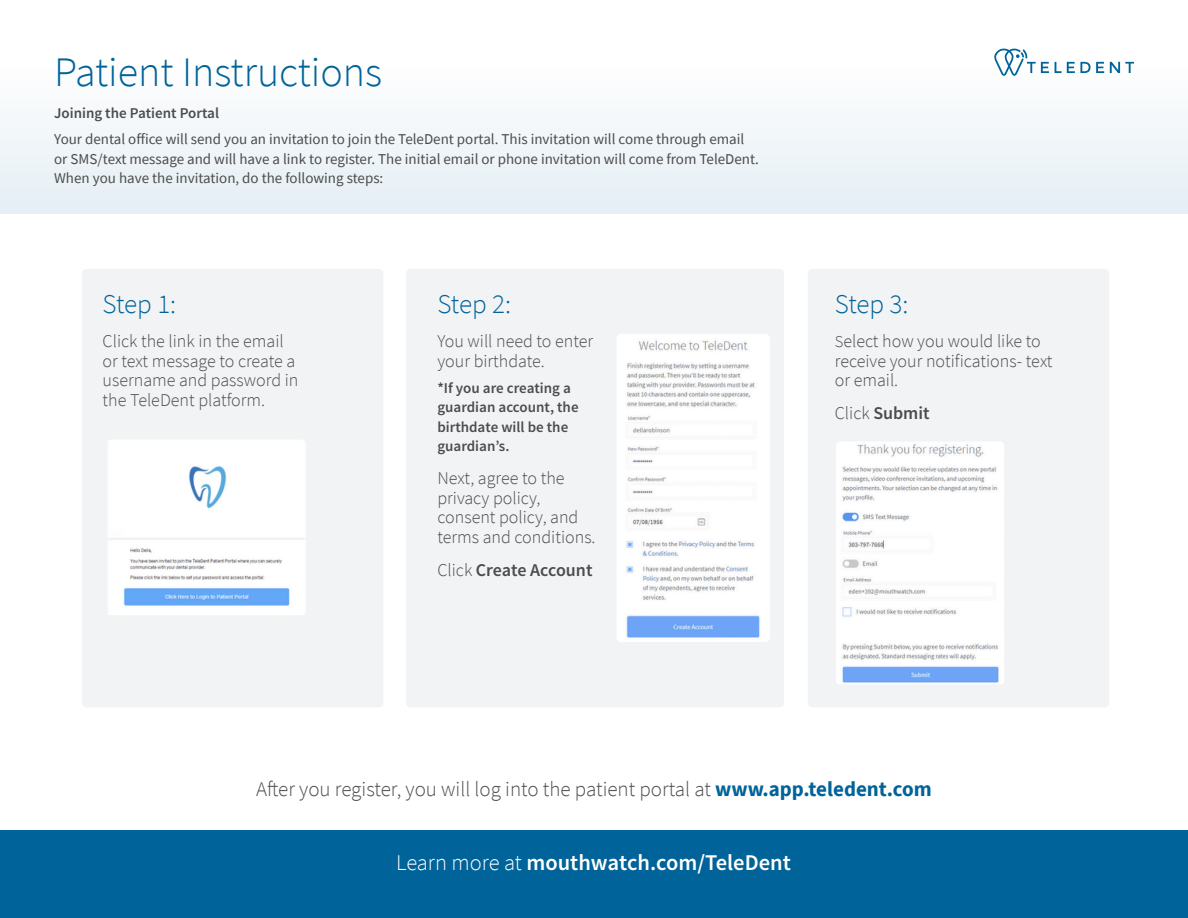
<style>
.page{position:relative;width:1188px;height:918px;background:#fff}
.page>*{position:absolute;margin:0;border:0;box-sizing:border-box;transform-origin:0 0}
.t1{font:300 42px "Source Sans Pro";color:#006399}
.t2{font:300 27px "Source Sans Pro";letter-spacing:-.01em;color:#006399}
.t3{font:600 22.5px "Source Sans Pro";color:#fff}
.body{font:300 21px "Source Sans Pro";color:#4b4c4d}
.body-2{font:300 18px/19.5px "Source Sans Pro";color:#4b4c4d}
.body-3{font:600 18px "Source Sans Pro";color:#4b4c4d}
.body-4{font:15px/19.5px "Source Sans Pro";color:#4b4c4d}
.body-5{font:600 15px/19.5px "Source Sans Pro";color:#4b4c4d}
.s1{font-size:16.5px}
.s2{font-weight:300}
.s3{font-weight:700;color:#006399}
</style>
<div class="page">
<div style="left:0;top:54px;width:1188px;height:159px;background:#f2f7f9"></div>
<div style="left:0;top:831px;width:1188px;height:87px;background:#006399"></div>
<svg style="left:994px;top:49px;width:55px;height:27px"></svg>
<svg style="left:1055px;top:62px;width:49px;height:11px"></svg>
<svg style="left:1110px;top:62px;width:24px;height:11px"></svg>
<div style="left:82px;top:269px;width:301px;height:438px;background:#f2f3f4;border-radius:4px"></div>
<div style="left:406px;top:269px;width:378px;height:438px;background:#f2f3f4;border-radius:4px"></div>
<div style="left:808px;top:269px;width:301px;height:438px;background:#f2f3f4;border-radius:4px"></div>
<img style="left:108px;top:440px;width:197px;height:175px">
<img style="left:617px;top:335px;width:153px;height:307px">
<img style="left:836px;top:442px;width:168px;height:242px">
<p class="t1" style="left:54px;top:46px;width:330px">Patient Instructions</p>
<p class="body-5" style="left:54px;top:104px;width:166px">Joining the Patient Portal</p>
<p class="body-4" style="left:54px;top:130px;width:706px">Your dental office will send you an invitation to join the TeleDent portal. This invitation will come through email or SMS/text message and will have a link to register. The initial email or phone invitation will come from TeleDent.<br>When you have the invitation, do the following steps:</p>
<p class="t2" style="left:103px;top:287px;width:75px">Step 1:</p>
<p class="t2" style="left:437px;top:287px;width:75px">Step 2:</p>
<p class="t2" style="left:835px;top:287px;width:75px">Step 3:</p>
<p class="body-2" style="left:103px;top:332px;width:197px">Click the link in the email or text message to create a username and password in the TeleDent platform.</p>
<p class="body-2" style="left:835px;top:332px;width:219px"><span class="s1">S</span>elect how you would like to receive your notifications- text or email.</p>
<p class="body-3" style="left:835px;top:402px;width:96px"><span class="s2">Click</span> Submit</p>
<p class="body-2" style="left:437px;top:332px;width:157px">You will need to enter your birthdate.</p>
<p class="body-5" style="left:437px;top:379px;width:143px">*If you are creating a guardian account, the birthdate will be the guardian’s.</p>
<p class="body-2" style="left:437px;top:469px;width:160px">Next, agree to the privacy policy, consent policy, and terms and conditions.</p>
<p class="body-3" style="left:437px;top:559px;width:157px"><span class="s2">Click</span> Create Account</p>
<p class="body" style="left:256px;top:776px;width:677px">After you register, you will log into the patient portal at <span class="s3">www.app.teledent.com</span></p>
<p class="t3" style="left:396px;top:848px;width:396px"><span class="s2">Learn more at</span> mouthwatch.com/TeleDent</p>
</div>
